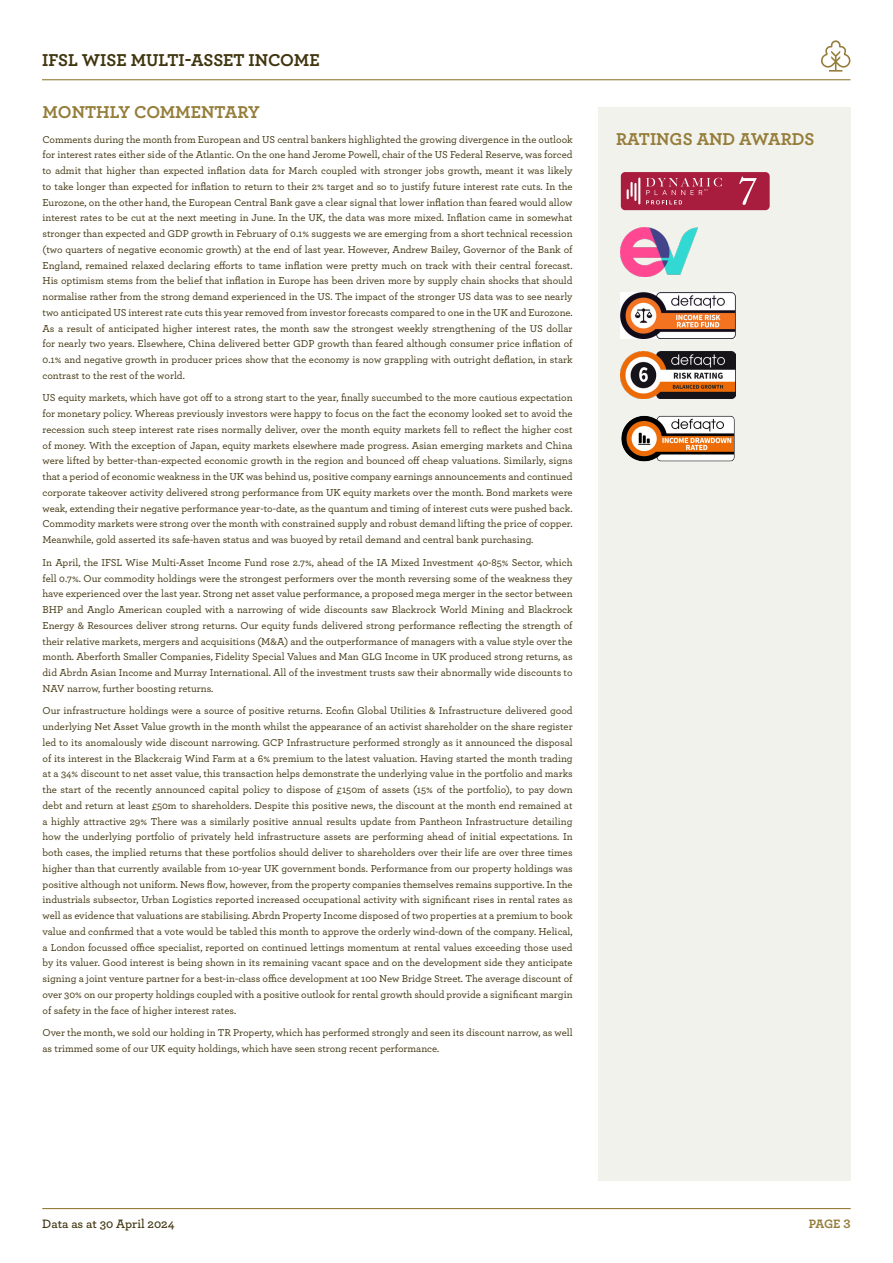
<style>
.page{position:relative;width:893px;height:1263px;background:#fff}
.page>*{position:absolute;margin:0;border:0;box-sizing:border-box;transform-origin:0 0}
.t1{font:700 18px "Archer";color:#957d3a}
.t2{font:700 18px "Archer";color:#41350f}
.t3{font:600 12.75px "Archer";color:#41350f}
.t4{font:700 12.75px "Archer";color:#957d3a}
.t5{font:500 10.5px/15.8px "Archer";color:#41350f;text-align:justify}
</style>
<div class="page">
<div style="left:598px;top:108px;width:252px;height:1073px;background:#f2f2ed"></div>
<hr style="left:42px;top:79px;width:808px;height:1px;background:#957d3a">
<hr style="left:42px;top:1208px;width:809px;height:1px;background:#957d3a">
<svg style="left:821px;top:40px;width:30px;height:32px"></svg>
<img style="left:621px;top:292px;width:115px;height:47px">
<div style="left:621px;top:172px;width:149px;height:38px;background:#a81d3e;border-radius:4px"></div>
<svg style="left:739px;top:177px;width:18px;height:28px"></svg>
<svg style="left:627px;top:183px;width:9px;height:18px"></svg>
<hr style="left:638px;top:178px;width:2px;height:26px;background:#fff">
<hr style="left:630px;top:182px;width:3px;height:15px;background:#fff">
<svg style="left:646px;top:178px;width:76px;height:26px"></svg>
<img style="left:621px;top:352px;width:115px;height:46px">
<img style="left:621px;top:227px;width:76px;height:49px">
<img style="left:621px;top:415px;width:114px;height:47px">
<h1 class="t2" style="left:42px;top:46px;width:279px">IFSL WISE MULTI-ASSET INCOME</h1>
<h1 class="t1" style="left:43px;top:98px;width:219px">MONTHLY COMMENTARY</h1>
<p class="t5" style="left:43px;top:131px;width:532px">Comments during the month from European and US central bankers highlighted the growing divergence in the outlook for interest rates either side of the Atlantic. On the one hand Jerome Powell, chair of the US Federal Reserve, was forced to admit that higher than expected inflation data for March coupled with stronger jobs growth, meant it was likely to take longer than expected for inflation to return to their 2% target and so to justify future interest rate cuts. In the Eurozone, on the other hand, the European Central Bank gave a clear signal that lower inflation than feared would allow interest rates to be cut at the next meeting in June. In the UK, the data was more mixed. Inflation came in somewhat stronger than expected and GDP growth in February of 0.1% suggests we are emerging from a short technical recession (two quarters of negative economic growth) at the end of last year. However, Andrew Bailey, Governor of the Bank of England, remained relaxed declaring efforts to tame inflation were pretty much on track with their central forecast.<br>His optimism stems from the belief that inflation in Europe has been driven more by supply chain shocks that should normalise rather from the strong demand experienced in the US. The impact of the stronger US data was to see nearly two anticipated US interest rate cuts this year removed from investor forecasts compared to one in the UK and Eurozone.<br>As a result of anticipated higher interest rates, the month saw the strongest weekly strengthening of the US dollar for nearly two years. Elsewhere, China delivered better GDP growth than feared although consumer price inflation of 0.1% and negative growth in producer prices show that the economy is now grappling with outright deflation, in stark contrast to the rest of the world.</p>
<p class="t5" style="left:43px;top:389px;width:532px">US equity markets, which have got off to a strong start to the year, finally succumbed to the more cautious expectation for monetary policy. Whereas previously investors were happy to focus on the fact the economy looked set to avoid the recession such steep interest rate rises normally deliver, over the month equity markets fell to reflect the higher cost of money. With the exception of Japan, equity markets elsewhere made progress. Asian emerging markets and China were lifted by better-than-expected economic growth in the region and bounced off cheap valuations. Similarly, signs that a period of economic weakness in the UK was behind us, positive company earnings announcements and continued corporate takeover activity delivered strong performance from UK equity markets over the month. Bond markets were weak, extending their negative performance year-to-date, as the quantum and timing of interest cuts were pushed back.<br>Commodity markets were strong over the month with constrained supply and robust demand lifting the price of copper.<br>Meanwhile, gold asserted its safe-haven status and was buoyed by retail demand and central bank purchasing.</p>
<p class="t5" style="left:43px;top:554px;width:532px">In April, the IFSL Wise Multi-Asset Income Fund rose 2.7%, ahead of the IA Mixed Investment 40-85% Sector, which fell 0.7%. Our commodity holdings were the strongest performers over the month reversing some of the weakness they have experienced over the last year. Strong net asset value performance, a proposed mega merger in the sector between BHP and Anglo American coupled with a narrowing of wide discounts saw Blackrock World Mining and Blackrock Energy &amp; Resources deliver strong returns. Our equity funds delivered strong performance reflecting the strength of their relative markets, mergers and acquisitions (M&amp;A) and the outperformance of managers with a value style over the month. Aberforth Smaller Companies, Fidelity Special Values and Man GLG Income in UK produced strong returns, as did Abrdn Asian Income and Murray International. All of the investment trusts saw their abnormally wide discounts to NAV narrow, further boosting returns.</p>
<p class="t5" style="left:43px;top:702px;width:532px">Our infrastructure holdings were a source of positive returns. Ecofin Global Utilities &amp; Infrastructure delivered good underlying Net Asset Value growth in the month whilst the appearance of an activist shareholder on the share register led to its anomalously wide discount narrowing. GCP Infrastructure performed strongly as it announced the disposal of its interest in the Blackcraig Wind Farm at a 6% premium to the latest valuation. Having started the month trading at a 34% discount to net asset value, this transaction helps demonstrate the underlying value in the portfolio and marks the start of the recently announced capital policy to dispose of £150m of assets (15% of the portfolio), to pay down debt and return at least £50m to shareholders. Despite this positive news, the discount at the month end remained at a highly attractive 29% There was a similarly positive annual results update from Pantheon Infrastructure detailing how the underlying portfolio of privately held infrastructure assets are performing ahead of initial expectations. In both cases, the implied returns that these portfolios should deliver to shareholders over their life are over three times higher than that currently available from 10-year UK government bonds. Performance from our property holdings was positive although not uniform. News flow, however, from the property companies themselves remains supportive. In the industrials subsector, Urban Logistics reported increased occupational activity with significant rises in rental rates as well as evidence that valuations are stabilising. Abrdn Property Income disposed of two properties at a premium to book value and confirmed that a vote would be tabled this month to approve the orderly wind-down of the company. Helical, a London focussed office specialist, reported on continued lettings momentum at rental values exceeding those used by its valuer. Good interest is being shown in its remaining vacant space and on the development side they anticipate signing a joint venture partner for a best-in-class office development at 100 New Bridge Street. The average discount of over 30% on our property holdings coupled with a positive outlook for rental growth should provide a significant margin of safety in the face of higher interest rates.</p>
<p class="t5" style="left:43px;top:1024px;width:532px">Over the month, we sold our holding in TR Property, which has performed strongly and seen its discount narrow, as well as trimmed some of our UK equity holdings, which have seen strong recent performance.</p>
<h1 class="t1" style="left:616px;top:125px;width:200px">RATINGS AND AWARDS</h1>
<p class="t3" style="left:42px;top:1214px;width:134px">Data as at 30 April 2024</p>
<p class="t4" style="left:809px;top:1214px;width:44px">PAGE 3</p>
</div>
